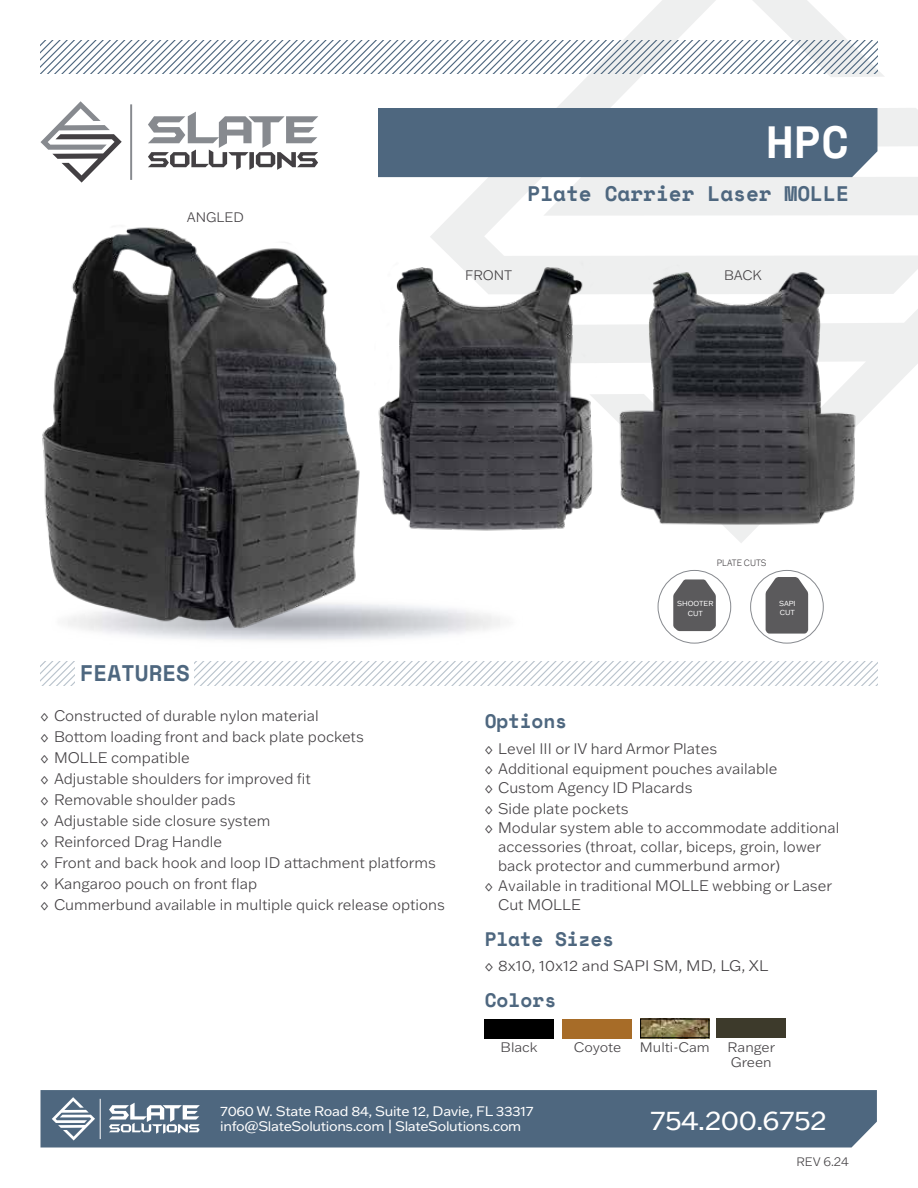
<style>
.page{position:relative;width:918px;height:1188px;background:#fff}
.page>*{position:absolute;margin:0;border:0;box-sizing:border-box;transform-origin:0 0}
.t1{font:700 45px "Space Mono";color:#fff}
.t2{font:27px "Franklin Gothic ATF";letter-spacing:-.015em;color:#fff;scale:1.05 1}
.t3{font:700 22.5px "Space Mono";color:#4e677f}
.t4{font:700 21px "Space Mono";color:#4e677f}
.t5{font:700 19.5px "Space Mono";letter-spacing:-.01em;color:#4e677f}
.t6{font:300 15px/21px "Franklin Gothic ATF";color:#434043}
.t7{font:300 15px "Franklin Gothic ATF";color:#434043;scale:1.05 1}
.t8{font:13.5px/15px "Franklin Gothic ATF";letter-spacing:-.025em;color:#fff;scale:1.05 1}
.t9{font:300 13.5px/15px "Franklin Gothic ATF";color:#434043;scale:1.05 1}
.t10{font:300 13.5px "Franklin Gothic ATF";color:#434043}
.t11{font:300 12px "Franklin Gothic ATF";color:#434043}
.t12{font:300 9px "Franklin Gothic ATF";color:#434043;scale:.9 1}
.t13{font:7.2px/9.1px "Franklin Gothic ATF";color:#fff;text-align:center}
</style>
<div class="page">
<svg style="left:872px;top:309px;width:46px;height:101px;fill:#eeefef"></svg>
<svg style="left:430px;top:0;width:488px;height:294px"></svg>
<div style="left:378px;top:108px;width:500px;height:69px;background:#4e677f"></div>
<svg style="left:41px;top:101px;width:81px;height:82px"></svg>
<hr style="left:130px;top:104px;width:2px;height:76px;background:#878a8f">
<svg style="left:148px;top:112px;width:170px;height:58px"></svg>
<div style="left:40px;top:1090px;width:837px;height:58px;background:#4e677f"></div>
<svg style="left:40px;top:40px;width:838px;height:33px"></svg>
<svg style="left:42px;top:661px;width:836px;height:24px"></svg>
<div style="left:76px;top:656px;width:118px;height:34px;background:#fff"></div>
<svg style="left:52px;top:1097px;width:43px;height:44px"></svg>
<hr style="left:100px;top:1099px;width:1px;height:40px;background:#fff">
<svg style="left:109px;top:1103px;width:91px;height:31px"></svg>
<img style="left:386px;top:255px;width:257px;height:276px">
<div style="left:717px;top:1019px;width:69px;height:19px;background:#3d3a2b"></div>
<div style="left:485px;top:1019px;width:69px;height:19px;background:#000"></div>
<div style="left:562px;top:1019px;width:70px;height:19px;background:#a76c28"></div>
<img style="left:642px;top:1021px;width:65px;height:15px">
<div style="left:640px;top:1019px;width:69px;height:19px;border:1px solid #000"></div>
<img style="left:611px;top:256px;width:261px;height:287px">
<img style="left:40px;top:227px;width:346px;height:455px">
<div style="left:658px;top:570px;width:73px;height:74px;border:1px solid #878a8f;border-radius:50%"></div>
<svg style="left:673px;top:579px;width:43px;height:52px;background:#6c6b6d"></svg>
<div style="left:750px;top:570px;width:74px;height:74px;border:1px solid #878a8f;border-radius:50%"></div>
<svg style="left:766px;top:577px;width:42px;height:57px;background:#676668"></svg>
<h1 class="t1" style="left:766px;top:108px;width:84px">HPC</h1>
<p class="t10" style="left:187px;top:209px;width:59px">ANGLED</p>
<h3 class="t4" style="left:528px;top:177px;width:323px">Plate Carrier Laser MOLLE</h3>
<p class="t10" style="left:465px;top:266px;width:49px">FRONT</p>
<p class="t10" style="left:724px;top:266px;width:39px">BACK</p>
<h3 class="t3" style="left:80px;top:656px;width:112px">FEATURES</h3>
<p class="t6" style="left:40px;top:704px;width:406px">◊ Constructed of durable nylon material<br>◊ Bottom loading front and back plate pockets<br>◊ MOLLE compatible<br>◊ Adjustable shoulders for improved fit<br>◊ Removable shoulder pads<br>◊ Adjustable side closure system<br>◊ Reinforced Drag Handle<br>◊ Front and back hook and loop ID attachment platforms ◊ Kangaroo pouch on front flap<br>◊ Cummerbund available in multiple quick release options</p>
<p class="t12" style="left:717px;top:557px;width:57px">PLATE CUTS</p>
<p class="t13" style="left:677px;top:599px;width:38px">SHOOTER<br>CUT</p>
<p class="t13" style="left:779px;top:599px;width:18px;text-align:left">SAPI<br>CUT</p>
<h3 class="t5" style="left:485px;top:706px;width:84px">Options</h3>
<p class="t6" style="left:485px;top:739px;width:294px;line-height:19.5px">◊ Level III or IV hard Armor Plates<br>◊ Additional equipment pouches available ◊ Custom Agency ID Placards</p>
<p class="t6" style="left:485px;top:798px;width:145px">◊ Side plate pockets</p>
<p class="t6" style="left:485px;top:817px;width:356px">◊ Modular system able to accommodate additional</p>
<p class="t6" style="left:498px;top:836px;width:325px">accessories (throat, collar, biceps, groin, lower</p>
<p class="t6" style="left:498px;top:855px;width:283px">back protector and cummerbund armor)</p>
<p class="t6" style="left:485px;top:874px;width:349px">◊ Available in traditional MOLLE webbing or Laser</p>
<p class="t6" style="left:498px;top:894px;width:84px">Cut MOLLE</p>
<h3 class="t5" style="left:485px;top:924px;width:131px">Plate Sizes</h3>
<p class="t7" style="left:485px;top:955px;width:272px">◊ 8x10, 10x12 and SAPI SM, MD, LG, XL</p>
<h3 class="t5" style="left:485px;top:985px;width:73px">Colors</h3>
<p class="t9" style="left:501px;top:1040px;width:37px">Black</p>
<p class="t9" style="left:574px;top:1040px;width:47px">Coyote</p>
<p class="t9" style="left:640px;top:1040px;width:68px">Multi-Cam</p>
<p class="t9" style="left:728px;top:1040px;width:47px">Ranger<br>Green</p>
<p class="t8" style="left:220px;top:1103px;width:300px">7060 W. State Road 84, Suite 12, Davie, FL 33317 info@SlateSolutions.com | SlateSolutions.com</p>
<h2 class="t2" style="left:650px;top:1103px;width:170px">754.200.6752</h2>
<p class="t11" style="left:796px;top:1154px;width:54px">REV 6.24</p>
</div>
